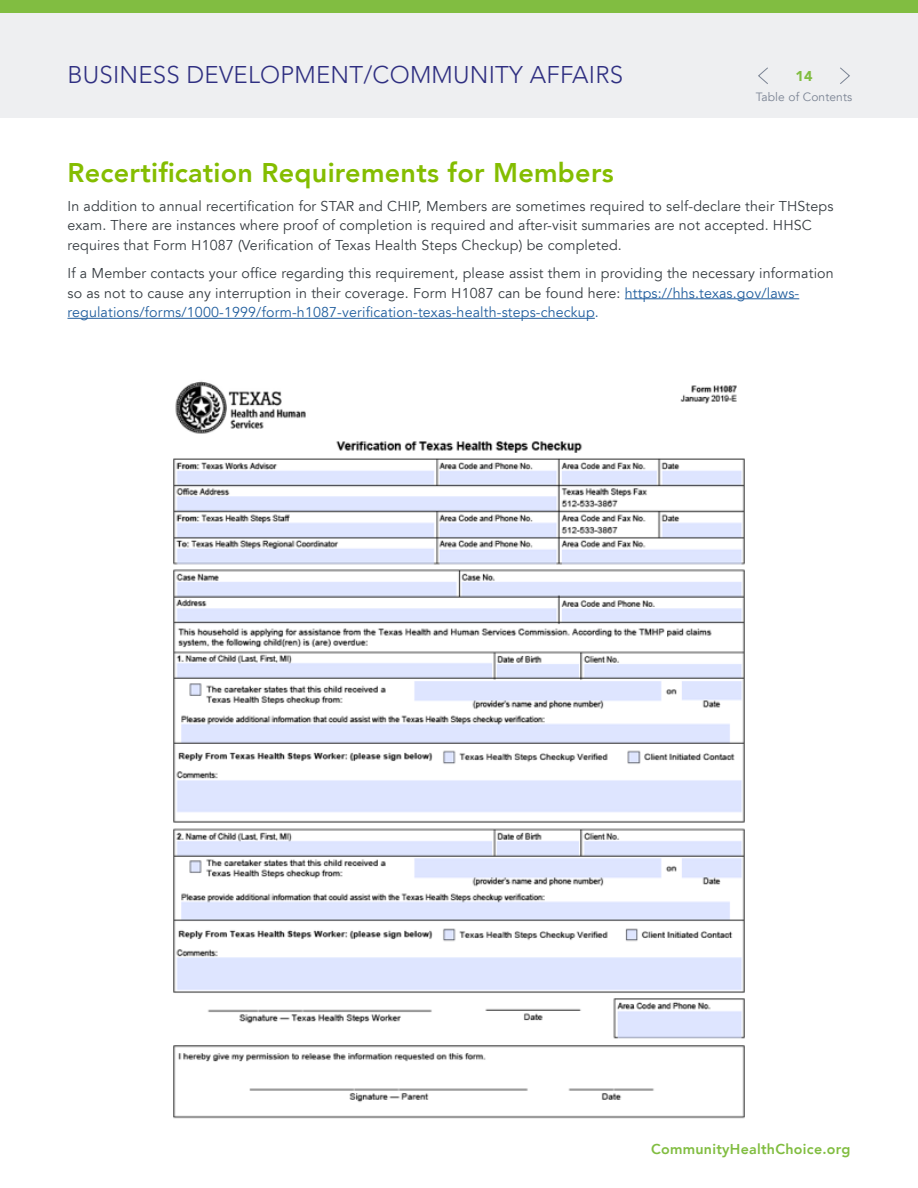
<style>
.page{position:relative;width:918px;height:1188px;background:#fff}
.page>*{position:absolute;margin:0;border:0;box-sizing:border-box;transform-origin:0 0}
.t1{font:800 27px "Avenir LT";letter-spacing:.01em;color:#84bd00}
.t2{font:300 24px "Avenir";letter-spacing:.01em;color:#2f2f81}
.t3{font:14.25px/19.5px "Avenir LT";letter-spacing:.01em;color:#373d42}
.t4{font:800 14.25px "Avenir LT";letter-spacing:.02em;color:#81bd41}
.t5{font:900 14.25px "Avenir LT";color:#81bd41}
.t6{font:12px "Avenir LT";letter-spacing:.01em;color:#7b8494}
.s1{color:#215e9e}
</style>
<div class="page">
<div style="left:0;top:0;width:918px;height:118px;background:#eeeff1"></div>
<div style="left:0;top:0;width:918px;height:14px;background:#81bd41"></div>
<hr style="left:625px;top:298px;width:174px;height:1px;background:#215e9e">
<hr style="left:68px;top:318px;width:527px;height:1px;background:#215e9e">
<svg style="left:758px;top:67px;width:10px;height:17px"></svg>
<svg style="left:840px;top:67px;width:10px;height:17px"></svg>
<img style="left:173px;top:381px;width:572px;height:738px">
<h2 class="t2" style="left:68px;top:61px;width:557px">BUSINESS DEVELOPMENT/COMMUNITY AFFAIRS</h2>
<p class="t5" style="left:795px;top:68px;width:19px">14</p>
<p class="t6" style="left:756px;top:90px;width:98px">Table of Contents</p>
<h1 class="t1" style="left:68px;top:157px;width:548px">Recertification Requirements for Members</h1>
<p class="t3" style="left:68px;top:197px;width:767px">In addition to annual recertification for STAR and CHIP, Members are sometimes required to self-declare their THSteps exam. There are instances where proof of completion is required and after-visit summaries are not accepted. HHSC requires that Form H1087 (Verification of Texas Health Steps Checkup) be completed.</p>
<p class="t3" style="left:68px;top:264px;width:768px">If a Member contacts your office regarding this requirement, please assist them in providing the necessary information so as not to cause any interruption in their coverage. Form H1087 can be found here: <span class="s1">https://hhs.texas.gov/laws&shy;regulations/forms/1000-1999/form-h1087-verification-texas-health-steps-checkup.</span></p>
<p class="t4" style="left:651px;top:1140px;width:201px">CommunityHealthChoice.org</p>
</div>
